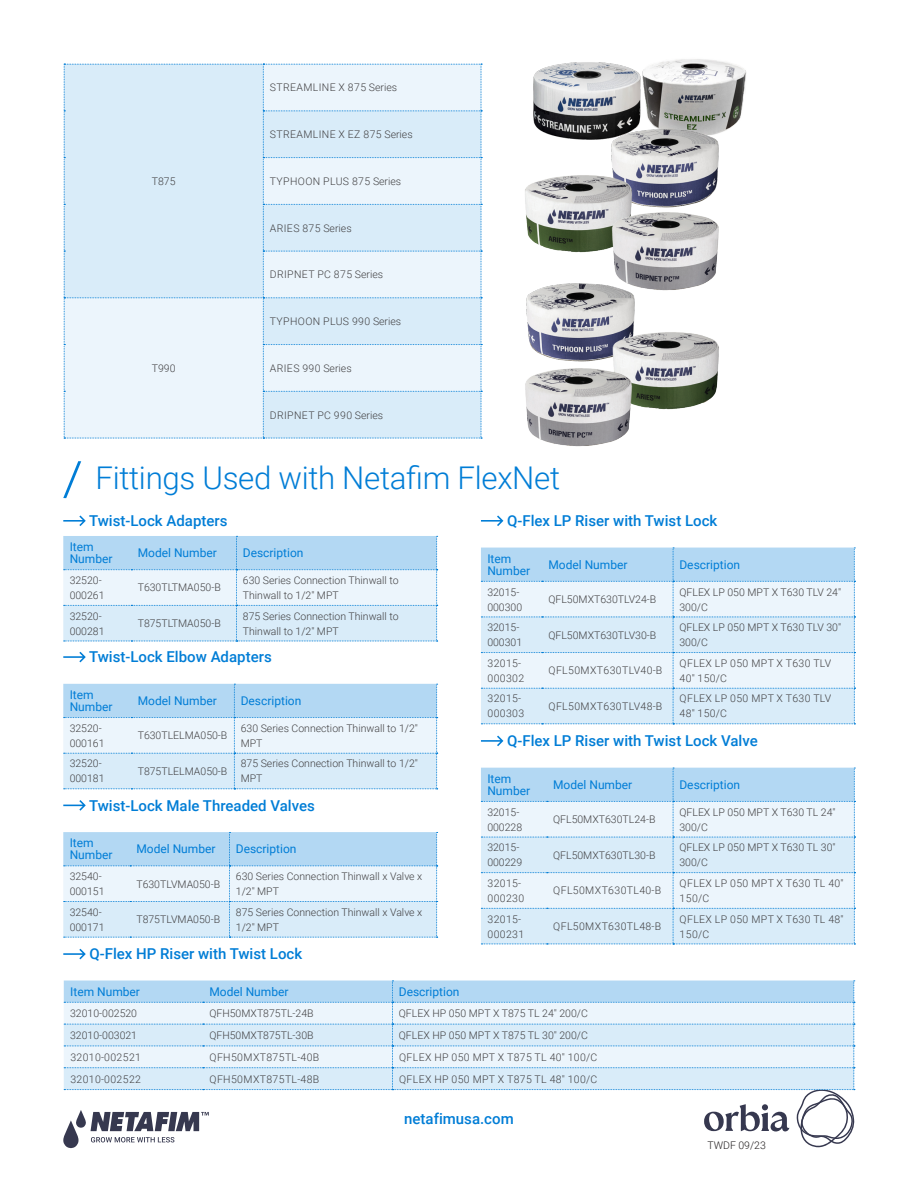
<style>
.page{position:relative;width:918px;height:1188px;background:#fff}
.page>*{position:absolute;margin:0;border:0;box-sizing:border-box;transform-origin:0 0}
.headline_main_features{font:300 31.35px "Roboto";letter-spacing:-.01em;color:#007dd6}
.headline_regualr{font:500 15px "Roboto";color:#007dd6}
.table_header{font:12px/12px "Roboto";color:#007dd6}
.table_cell_regular{font:300 10.5px/15px "Roboto";color:#414042}
.table_cell_regular-2{font:300 10.5px/15px "Roboto";letter-spacing:.035em;color:#414042}
.table_header-2{font:300 10.5px "Roboto";color:#231f20}
</style>
<div class="page">
<svg style="left:64px;top:64px;width:418px;height:375px;background:#dfeef9"></svg>
<svg style="left:63px;top:536px;width:375px;height:106px;background:#d0e7f7"></svg>
<svg style="left:63px;top:684px;width:375px;height:105px;background:#d0e7f7"></svg>
<svg style="left:63px;top:832px;width:375px;height:106px;background:#d0e7f7"></svg>
<svg style="left:481px;top:768px;width:374px;height:177px;background:#d6eaf8"></svg>
<svg style="left:63px;top:981px;width:792px;height:168px"></svg>
<svg style="left:481px;top:548px;width:374px;height:176px;background:#d6eaf8"></svg>
<svg style="left:63px;top:652px;width:23px;height:10px"></svg>
<svg style="left:63px;top:800px;width:23px;height:11px"></svg>
<svg style="left:63px;top:949px;width:23px;height:10px"></svg>
<svg style="left:481px;top:736px;width:22px;height:10px"></svg>
<svg style="left:481px;top:515px;width:22px;height:11px"></svg>
<svg style="left:63px;top:515px;width:23px;height:11px"></svg>
<svg style="left:63px;top:461px;width:19px;height:38px"></svg>
<img style="left:533px;top:62px;width:107px;height:77px">
<img style="left:640px;top:59px;width:107px;height:73px">
<img style="left:608px;top:127px;width:113px;height:81px">
<img style="left:526px;top:283px;width:109px;height:79px">
<img style="left:525px;top:173px;width:109px;height:80px">
<img style="left:611px;top:330px;width:108px;height:80px">
<img style="left:611px;top:210px;width:108px;height:82px">
<img style="left:525px;top:366px;width:109px;height:81px">
<p class="table_cell_regular" style="left:152px;top:173px;width:25px">T875</p>
<p class="table_cell_regular" style="left:152px;top:360px;width:25px">T990</p>
<p class="table_cell_regular-2" style="left:270px;top:80px;width:129px">STREAMLINE X 875 Series</p>
<p class="table_cell_regular-2" style="left:270px;top:127px;width:144px">STREAMLINE X EZ 875 Series</p>
<p class="table_cell_regular-2" style="left:270px;top:173px;width:133px">TYPHOON PLUS 875 Series</p>
<p class="table_cell_regular-2" style="left:270px;top:220px;width:83px">ARIES 875 Series</p>
<p class="table_cell_regular-2" style="left:270px;top:267px;width:115px">DRIPNET PC 875 Series</p>
<p class="table_cell_regular-2" style="left:270px;top:314px;width:133px">TYPHOON PLUS 990 Series</p>
<p class="table_cell_regular-2" style="left:270px;top:360px;width:83px">ARIES 990 Series</p>
<p class="table_cell_regular-2" style="left:270px;top:407px;width:115px">DRIPNET PC 990 Series</p>
<p class="headline_main_features" style="left:96px;top:456px;width:466px">Fittings Used with Netafim FlexNet</p>
<p class="headline_regualr" style="left:89px;top:510px;width:140px">Twist-Lock Adapters</p>
<p class="headline_regualr" style="left:507px;top:510px;width:212px">Q-Flex LP Riser with Twist Lock</p>
<p class="table_header" style="left:70px;top:541px;width:44px">Item<br>Number</p>
<p class="table_header" style="left:138px;top:547px;width:81px">Model Number</p>
<p class="table_header" style="left:243px;top:547px;width:62px">Description</p>
<p class="table_cell_regular" style="left:70px;top:572px;width:36px">32520-<br>000261</p>
<p class="table_cell_regular" style="left:138px;top:580px;width:85px">T630TLTMA050-B</p>
<p class="table_cell_regular" style="left:243px;top:572px;width:157px">630 Series Connection Thinwall to<br>Thinwall to 1/2" MPT</p>
<p class="table_cell_regular" style="left:70px;top:608px;width:36px">32520-<br>000281</p>
<p class="table_cell_regular" style="left:138px;top:616px;width:85px">T875TLTMA050-B</p>
<p class="table_cell_regular" style="left:243px;top:608px;width:157px">875 Series Connection Thinwall to<br>Thinwall to 1/2" MPT</p>
<p class="headline_regualr" style="left:89px;top:647px;width:184px">Twist-Lock Elbow Adapters</p>
<p class="table_header" style="left:70px;top:688px;width:44px">Item<br>Number</p>
<p class="table_header" style="left:138px;top:694px;width:81px">Model Number</p>
<p class="table_header" style="left:241px;top:694px;width:62px">Description</p>
<p class="table_cell_regular" style="left:70px;top:720px;width:36px">32520-<br>000161</p>
<p class="table_cell_regular" style="left:138px;top:728px;width:91px">T630TLELMA050-B</p>
<p class="table_cell_regular" style="left:241px;top:720px;width:179px">630 Series Connection Thinwall to 1/2"<br>MPT</p>
<p class="table_cell_regular" style="left:70px;top:756px;width:36px">32520-<br>000181</p>
<p class="table_cell_regular" style="left:138px;top:763px;width:91px">T875TLELMA050-B</p>
<p class="table_cell_regular" style="left:241px;top:756px;width:179px">875 Series Connection Thinwall to 1/2"<br>MPT</p>
<p class="headline_regualr" style="left:89px;top:795px;width:227px">Twist-Lock Male Threaded Valves</p>
<p class="table_header" style="left:70px;top:837px;width:44px">Item<br>Number</p>
<p class="table_header" style="left:136px;top:843px;width:81px">Model Number</p>
<p class="table_header" style="left:236px;top:843px;width:62px">Description</p>
<p class="table_cell_regular" style="left:70px;top:869px;width:36px">32540-<br>000151</p>
<p class="table_cell_regular" style="left:136px;top:876px;width:85px">T630TLVMA050-B</p>
<p class="table_cell_regular" style="left:236px;top:869px;width:188px">630 Series Connection Thinwall x Valve x<br>1/2" MPT</p>
<p class="table_cell_regular" style="left:70px;top:904px;width:36px">32540-<br>000171</p>
<p class="table_cell_regular" style="left:136px;top:912px;width:85px">T875TLVMA050-B</p>
<p class="table_cell_regular" style="left:236px;top:904px;width:188px">875 Series Connection Thinwall x Valve x<br>1/2" MPT</p>
<p class="headline_regualr" style="left:90px;top:944px;width:214px">Q-Flex HP Riser with Twist Lock</p>
<p class="table_header" style="left:487px;top:552px;width:44px">Item<br>Number</p>
<p class="table_header" style="left:548px;top:558px;width:81px">Model Number</p>
<p class="table_header" style="left:679px;top:558px;width:62px">Description</p>
<p class="table_cell_regular" style="left:487px;top:584px;width:36px">32015-<br>000300</p>
<p class="table_cell_regular" style="left:548px;top:591px;width:109px">QFL50MXT630TLV24-B</p>
<p class="table_cell_regular" style="left:679px;top:584px;width:163px">QFLEX LP 050 MPT X T630 TLV 24"<br>300/C</p>
<p class="table_cell_regular" style="left:487px;top:620px;width:36px">32015-<br>000301</p>
<p class="table_cell_regular" style="left:548px;top:627px;width:109px">QFL50MXT630TLV30-B</p>
<p class="table_cell_regular" style="left:679px;top:620px;width:163px">QFLEX LP 050 MPT X T630 TLV 30"<br>300/C</p>
<p class="table_cell_regular-2" style="left:488px;top:655px;width:38px">32015-<br>000302</p>
<p class="table_cell_regular-2" style="left:549px;top:663px;width:115px">QFL50MXT630TLV40-B</p>
<p class="table_cell_regular-2" style="left:680px;top:655px;width:153px">QFLEX LP 050 MPT X T630 TLV<br>40" 150/C</p>
<p class="table_cell_regular-2" style="left:488px;top:691px;width:38px">32015-<br>000303</p>
<p class="table_cell_regular-2" style="left:549px;top:698px;width:115px">QFL50MXT630TLV48-B</p>
<p class="table_cell_regular-2" style="left:680px;top:691px;width:153px">QFLEX LP 050 MPT X T630 TLV<br>48" 150/C</p>
<p class="headline_regualr" style="left:507px;top:730px;width:252px">Q-Flex LP Riser with Twist Lock Valve</p>
<p class="table_header" style="left:487px;top:772px;width:44px">Item<br>Number</p>
<p class="table_header" style="left:553px;top:778px;width:81px">Model Number</p>
<p class="table_header" style="left:679px;top:778px;width:62px">Description</p>
<p class="table_cell_regular" style="left:487px;top:804px;width:36px">32015-<br>000228</p>
<p class="table_cell_regular" style="left:553px;top:812px;width:104px">QFL50MXT630TL24-B</p>
<p class="table_cell_regular" style="left:679px;top:804px;width:158px">QFLEX LP 050 MPT X T630 TL 24"<br>300/C</p>
<p class="table_cell_regular" style="left:487px;top:840px;width:36px">32015-<br>000229</p>
<p class="table_cell_regular" style="left:553px;top:847px;width:104px">QFL50MXT630TL30-B</p>
<p class="table_cell_regular" style="left:679px;top:840px;width:158px">QFLEX LP 050 MPT X T630 TL 30"<br>300/C</p>
<p class="table_cell_regular-2" style="left:488px;top:875px;width:38px">32015-<br>000230</p>
<p class="table_cell_regular-2" style="left:553px;top:883px;width:109px">QFL50MXT630TL40-B</p>
<p class="table_cell_regular-2" style="left:680px;top:875px;width:165px">QFLEX LP 050 MPT X T630 TL 40"<br>150/C</p>
<p class="table_cell_regular-2" style="left:488px;top:911px;width:38px">32015-<br>000231</p>
<p class="table_cell_regular-2" style="left:553px;top:918px;width:109px">QFL50MXT630TL48-B</p>
<p class="table_cell_regular-2" style="left:680px;top:911px;width:165px">QFLEX LP 050 MPT X T630 TL 48"<br>150/C</p>
<p class="table_header" style="left:70px;top:985px;width:71px">Item Number</p>
<p class="table_header" style="left:209px;top:985px;width:81px">Model Number</p>
<p class="table_header" style="left:399px;top:985px;width:62px">Description</p>
<p class="table_cell_regular" style="left:70px;top:1006px;width:68px">32010-002520</p>
<p class="table_cell_regular" style="left:209px;top:1006px;width:106px">QFH50MXT875TL-24B</p>
<p class="table_cell_regular" style="left:399px;top:1006px;width:190px">QFLEX HP 050 MPT X T875 TL 24" 200/C</p>
<p class="table_cell_regular" style="left:70px;top:1027px;width:68px">32010-003021</p>
<p class="table_cell_regular" style="left:209px;top:1027px;width:106px">QFH50MXT875TL-30B</p>
<p class="table_cell_regular" style="left:399px;top:1027px;width:190px">QFLEX HP 050 MPT X T875 TL 30" 200/C</p>
<p class="table_cell_regular-2" style="left:70px;top:1049px;width:72px">32010-002521</p>
<p class="table_cell_regular-2" style="left:210px;top:1049px;width:111px">QFH50MXT875TL-40B</p>
<p class="table_cell_regular-2" style="left:399px;top:1049px;width:200px">QFLEX HP 050 MPT X T875 TL 40" 100/C</p>
<p class="table_cell_regular-2" style="left:70px;top:1071px;width:72px">32010-002522</p>
<p class="table_cell_regular-2" style="left:210px;top:1071px;width:111px">QFH50MXT875TL-48B</p>
<p class="table_cell_regular-2" style="left:399px;top:1071px;width:200px">QFLEX HP 050 MPT X T875 TL 48" 100/C</p>
<h2 class="headline_regualr" style="left:404px;top:1108px;width:111px">netafimusa.com</h2>
<p class="table_header-2" style="left:707px;top:1138px;width:60px">TWDF 09/23</p>
</div>
